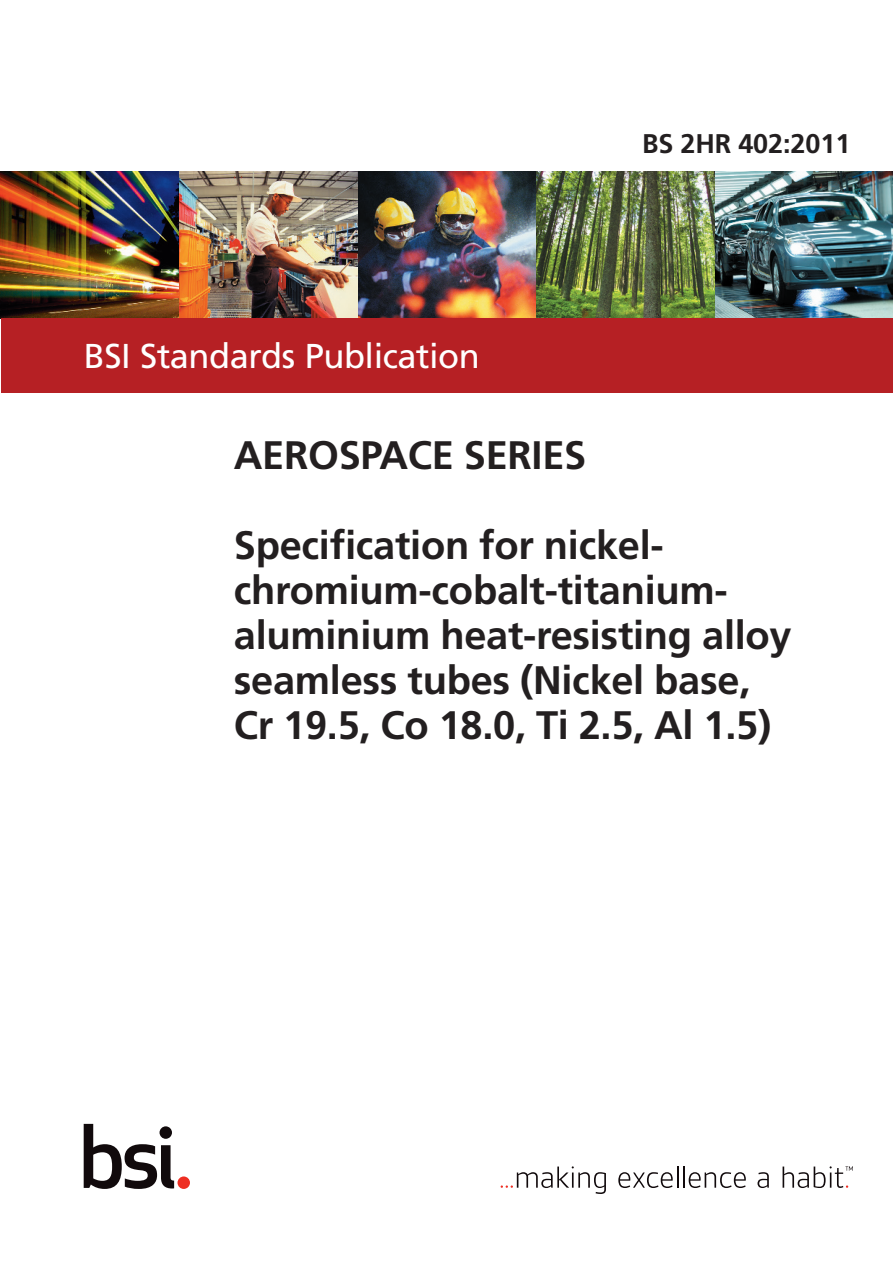
<style>
.page{position:relative;width:893px;height:1263px;background:#fff}
.page>*{position:absolute;margin:0;border:0;box-sizing:border-box;transform-origin:0 0}
.t1{font:700 39.75px/45px "Frutiger";letter-spacing:-.005em;color:#231f20}
.t2{font:34.5px "Frutiger LT Std";letter-spacing:-.015em;color:#fff}
.t3{font:700 27px "Frutiger";letter-spacing:-.005em;color:#231f20}
</style>
<div class="page">
<img style="left:1px;top:172px;width:179px;height:146px">
<img style="left:180px;top:172px;width:178px;height:146px">
<img style="left:358px;top:172px;width:179px;height:146px">
<img style="left:537px;top:172px;width:178px;height:146px">
<img style="left:715px;top:172px;width:178px;height:146px">
<div style="left:1px;top:318px;width:892px;height:75px;background:#b62024"></div>
<svg style="left:501px;top:1166px;width:105px;height:28px"></svg>
<svg style="left:618px;top:1166px;width:60px;height:22px"></svg>
<hr style="left:683px;top:1166px;width:2px;height:22px;background:#110a0c">
<svg style="left:689px;top:1172px;width:57px;height:16px"></svg>
<svg style="left:757px;top:1172px;width:12px;height:16px"></svg>
<svg style="left:783px;top:1166px;width:70px;height:22px"></svg>
<svg style="left:84px;top:1124px;width:90px;height:65px"></svg>
<div style="left:178px;top:1176px;width:12px;height:13px;background:#ee2e22;border-radius:50%"></div>
<p class="t3" style="left:642px;top:128px;width:210px">BS 2HR 402:2011</p>
<p class="t2" style="left:84px;top:336px;width:397px">BSI Standards Publication</p>
<p class="t1" style="left:234px;top:432px;width:354px">AEROSPACE SERIES</p>
<p class="t1" style="left:234px;top:522px;width:559px">Specification for nickel&shy;chromium-cobalt-titanium&shy;aluminium heat-resisting alloy seamless tubes (Nickel base,<br>Cr 19.5, Co 18.0, Ti 2.5, Al 1.5)</p>
</div>
